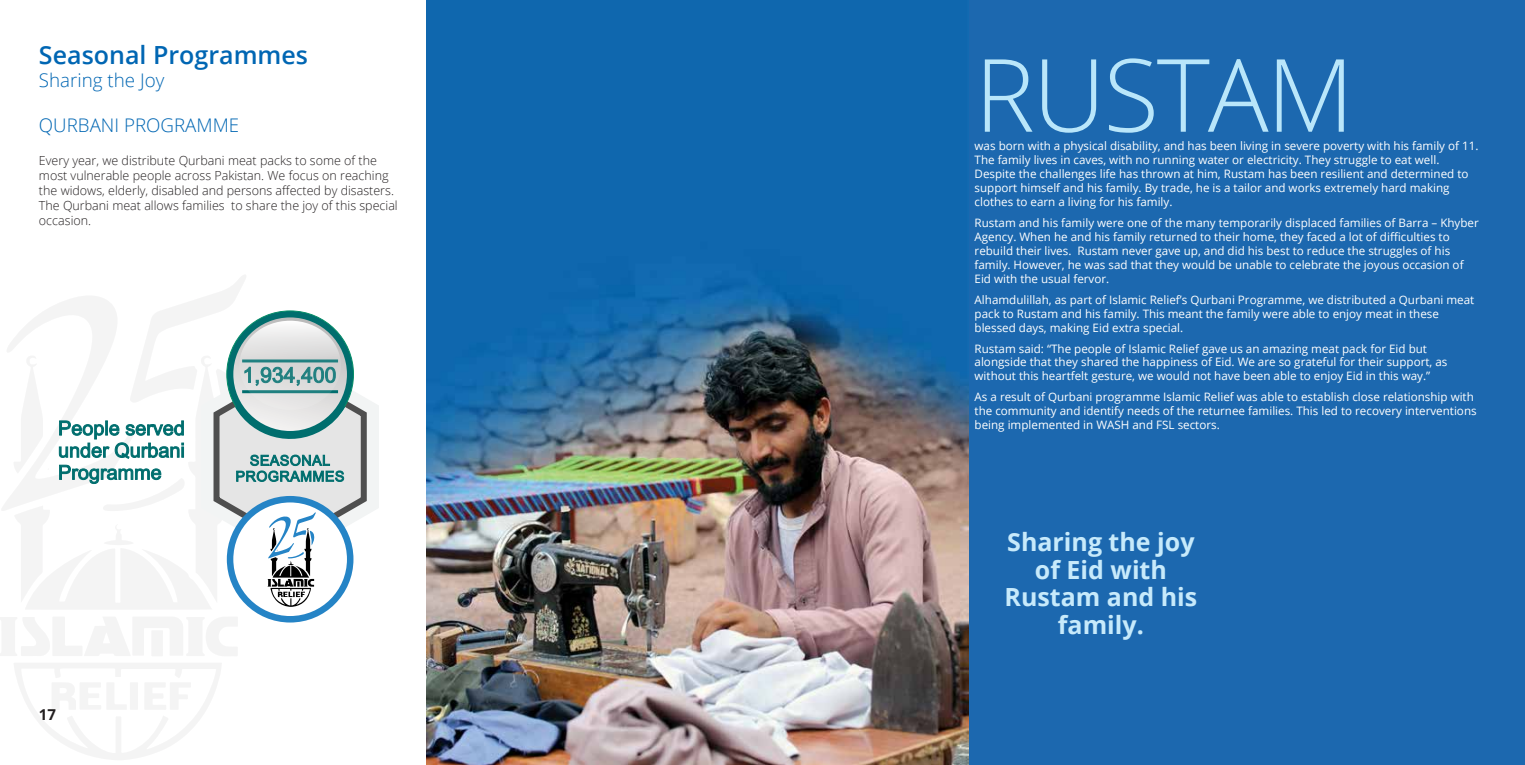
<style>
.page{position:relative;width:1525px;height:765px;background:#fff}
.page>*{position:absolute;margin:0;border:0;box-sizing:border-box;transform-origin:0 0}
.t1{font:300 101.25px "Open Sans";letter-spacing:-.02em;color:#b9e6fa}
.t2{font:700 25px/27.5px "Open Sans";color:#c7eafb;text-align:center}
.t3{font:600 25px "Open Sans";color:#0066b3}
.t4{font:300 18.75px "Open Sans";color:#0066b3}
.t5{font:700 15px "Open Sans";color:#231f20}
.t6{font:300 12.5px/15px "Open Sans";color:#231f20}
.t7{font:11.62px/14px "Open Sans";color:#fff}
</style>
<div class="page">
<div style="left:426px;top:0;width:1098px;height:765px;background:#1c68af"></div>
<svg style="left:0;top:617px;width:237px;height:39px"></svg>
<svg style="left:14px;top:663px;width:207px;height:97px"></svg>
<img style="left:426px;top:0;width:542px;height:765px">
<svg style="left:227px;top:496px;width:126px;height:127px"></svg>
<svg style="left:2px;top:275px;width:377px;height:335px"></svg>
<h2 class="t3" style="left:39px;top:38px;width:270px">Seasonal Programmes</h2>
<h3 class="t4" style="left:39px;top:67px;width:127px">Sharing the Joy</h3>
<h3 class="t4" style="left:39px;top:112px;width:202px">QURBANI PROGRAMME</h3>
<p class="t6" style="left:39px;top:152px;width:360px">Every year, we distribute Qurbani meat packs to some of the most vulnerable people across Pakistan. We focus on reaching the widows, elderly, disabled and persons affected by disasters.<br>The Qurbani meat allows families to share the joy of this special occasion.</p>
<p class="t5" style="left:39px;top:704px;width:19px">17</p>
<h1 class="t1" style="left:974px;top:26px;width:381px">RUSTAM</h1>
<p class="t7" style="left:974px;top:139px;width:505px">was born with a physical disability, and has been living in severe poverty with his family of 11.<br>The family lives in caves, with no running water or electricity. They struggle to eat well.<br>Despite the challenges life has thrown at him, Rustam has been resilient and determined to support himself and his family. By trade, he is a tailor and works extremely hard making clothes to earn a living for his family.</p>
<p class="t7" style="left:974px;top:216px;width:505px">Rustam and his family were one of the many temporarily displaced families of Barra – Khyber Agency. When he and his family returned to their home, they faced a lot of difficulties to rebuild their lives. Rustam never gave up, and did his best to reduce the struggles of his family. However, he was sad that they would be unable to celebrate the joyous occasion of Eid with the usual fervor.</p>
<p class="t7" style="left:974px;top:292px;width:501px">Alhamdulillah, as part of Islamic Relief’s Qurbani Programme, we distributed a Qurbani meat pack to Rustam and his family. This meant the family were able to enjoy meat in these blessed days, making Eid extra special.</p>
<p class="t7" style="left:974px;top:341px;width:474px">Rustam said: “The people of Islamic Relief gave us an amazing meat pack for Eid but alongside that they shared the happiness of Eid. We are so grateful for their support, as without this heartfelt gesture, we would not have been able to enjoy Eid in this way.”</p>
<p class="t7" style="left:974px;top:390px;width:503px">As a result of Qurbani programme Islamic Relief was able to establish close relationship with the community and identify needs of the returnee families. This led to recovery interventions being implemented in WASH and FSL sectors.</p>
<h2 class="t2" style="left:1004px;top:528px;width:194px">Sharing the joy of Eid with<br>Rustam and his family.</h2>
</div>
